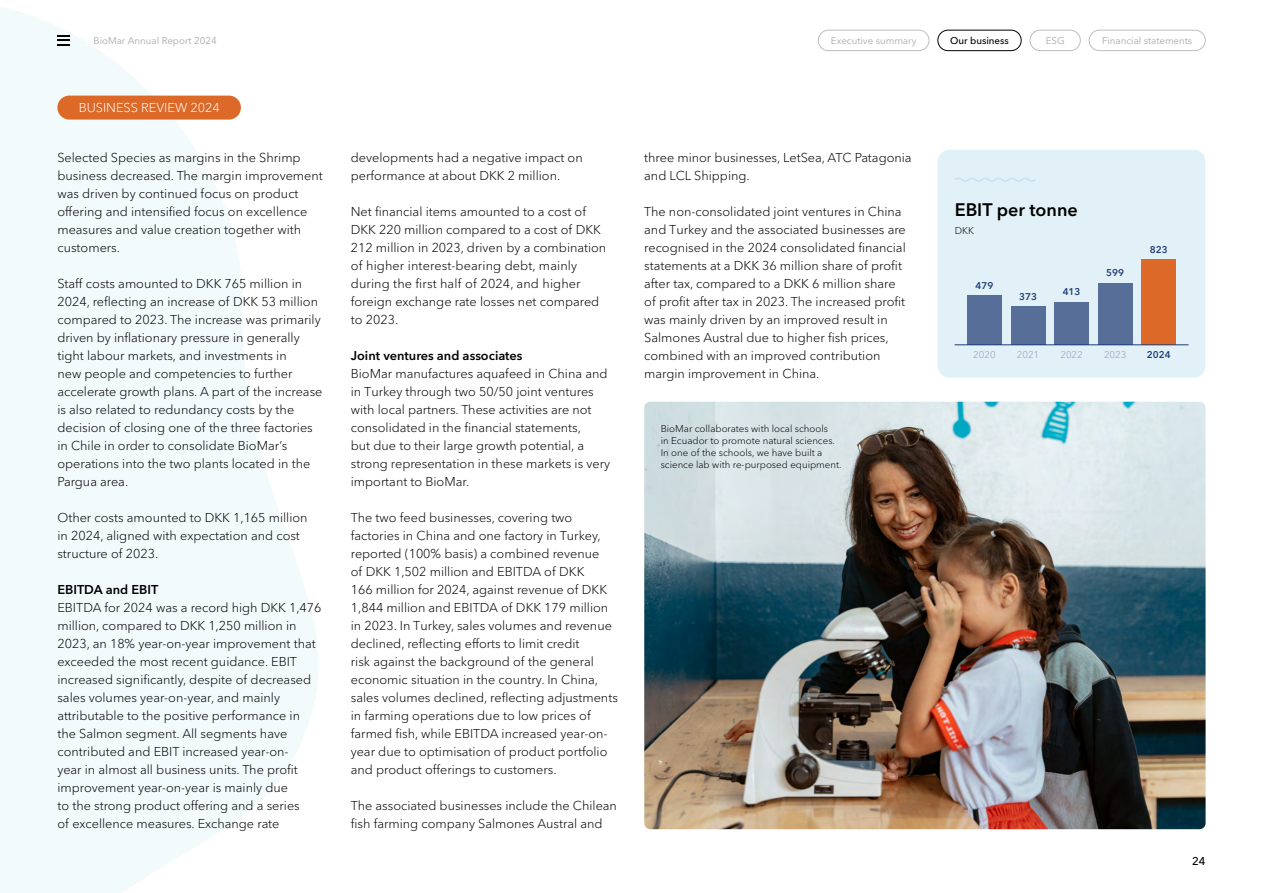
<style>
.page{position:relative;width:1263px;height:893px;background:#fff}
.page>*{position:absolute;margin:0;border:0;box-sizing:border-box;transform-origin:0 0}
.t1{font:600 18px "Avenir Next LT Pro";color:#000}
.t2{font:300 12.75px/18px "Avenir Next LT Pro";color:#000}
.t3{font:600 12.75px "Avenir Next LT Pro";color:#000}
.t4{font:300 12.75px "Avenir Next LT Pro";color:#fff}
.t5{font:500 11.25px "Avenir Next LT Pro";color:#000}
.t6{font:300 9.75px/12px "Avenir Next LT Pro";color:#000}
.t7{font:9.75px "Avenir Next LT Pro";color:#a7a9ac}
.t8{font:600 9.75px "Avenir Next LT Pro";color:#1f3e77}
.t9{font:300 9.75px "Avenir Next LT Pro";color:#8f9fbb}
.t10{font:500 9.75px "Avenir Next LT Pro";color:#000}
</style>
<div class="page">
<div style="left:938px;top:150px;width:267px;height:228px;background:#e1f1f7;border-radius:12px"></div>
<svg style="left:0;top:7px;width:318px;height:886px;fill:#f3fafc"></svg>
<div style="left:1142px;top:260px;width:34px;height:85px;background:#dd6928"></div>
<div style="left:1054px;top:302px;width:35px;height:43px;background:#576e99"></div>
<div style="left:1011px;top:306px;width:34px;height:39px;background:#576e99"></div>
<div style="left:967px;top:295px;width:34px;height:50px;background:#576e99"></div>
<div style="left:1098px;top:283px;width:34px;height:62px;background:#576e99"></div>
<hr style="left:955px;top:345px;width:233px;height:1px;background:#1f3e77">
<svg style="left:955px;top:177px;width:81px;height:5px"></svg>
<img style="left:644px;top:402px;width:561px;height:427px">
<div style="left:57px;top:96px;width:184px;height:24px;background:#dd6928;border-radius:12px"></div>
<svg style="left:57px;top:36px;width:13px;height:9px"></svg>
<div style="left:1030px;top:30px;width:51px;height:21px;border:1px solid #bcbec0;border-radius:10px"></div>
<div style="left:818px;top:30px;width:111px;height:21px;border:1px solid #bcbec0;border-radius:10px"></div>
<div style="left:1089px;top:30px;width:116px;height:21px;border:1px solid #bcbec0;border-radius:10px"></div>
<div style="left:937px;top:30px;width:84px;height:21px;border:1px solid #000;border-radius:10px"></div>
<p class="t7" style="left:94px;top:35px;width:125px">BioMar Annual Report 2024</p>
<p class="t7" style="left:831px;top:34px;width:87px">Executive summary</p>
<p class="t10" style="left:950px;top:34px;width:60px">Our business</p>
<p class="t7" style="left:1046px;top:34px;width:20px">ESG</p>
<p class="t7" style="left:1102px;top:34px;width:92px">Financial statements</p>
<p class="t4" style="left:79px;top:100px;width:142px">BUSINESS REVIEW 2024</p>
<p class="t2" style="left:57px;top:148px;width:267px">Selected Species as margins in the Shrimp business decreased. The margin improvement was driven by continued focus on product offering and intensified focus on excellence measures and value creation together with customers.</p>
<p class="t2" style="left:57px;top:274px;width:267px">Staff costs amounted to DKK 765 million in 2024, reflecting an increase of DKK 53 million compared to 2023. The increase was primarily driven by inflationary pressure in generally tight labour markets, and investments in<br>new people and competencies to further accelerate growth plans. A part of the increase is also related to redundancy costs by the decision of closing one of the three factories in Chile in order to consolidate BioMar’s operations into the two plants located in the Pargua area.</p>
<p class="t2" style="left:57px;top:508px;width:252px">Other costs amounted to DKK 1,165 million in 2024, aligned with expectation and cost structure of 2023.</p>
<p class="t3" style="left:57px;top:582px;width:102px">EBITDA and EBIT</p>
<p class="t2" style="left:57px;top:598px;width:266px">EBITDA for 2024 was a record high DKK 1,476 million, compared to DKK 1,250 million in 2023, an 18% year-on-year improvement that exceeded the most recent guidance. EBIT increased significantly, despite of decreased sales volumes year-on-year, and mainly attributable to the positive performance in the Salmon segment. All segments have contributed and EBIT increased year-on-<br>year in almost all business units. The profit improvement year-on-year is mainly due<br>to the strong product offering and a series<br>of excellence measures. Exchange rate</p>
<p class="t2" style="left:351px;top:148px;width:233px">developments had a negative impact on performance at about DKK 2 million.</p>
<p class="t2" style="left:351px;top:202px;width:257px">Net financial items amounted to a cost of DKK 220 million compared to a cost of DKK 212 million in 2023, driven by a combination of higher interest-bearing debt, mainly during the first half of 2024, and higher foreign exchange rate losses net compared to 2023.</p>
<p class="t3" style="left:351px;top:348px;width:173px">Joint ventures and associates</p>
<p class="t2" style="left:351px;top:364px;width:261px">BioMar manufactures aquafeed in China and in Turkey through two 50/50 joint ventures with local partners. These activities are not consolidated in the financial statements,<br>but due to their large growth potential, a strong representation in these markets is very important to BioMar.</p>
<p class="t2" style="left:351px;top:508px;width:269px">The two feed businesses, covering two factories in China and one factory in Turkey, reported (100% basis) a combined revenue<br>of DKK 1,502 million and EBITDA of DKK<br>166 million for 2024, against revenue of DKK 1,844 million and EBITDA of DKK 179 million in 2023. In Turkey, sales volumes and revenue declined, reflecting efforts to limit credit<br>risk against the background of the general economic situation in the country. In China, sales volumes declined, reflecting adjustments in farming operations due to low prices of farmed fish, while EBITDA increased year-on&shy;year due to optimisation of product portfolio and product offerings to customers.</p>
<p class="t2" style="left:351px;top:796px;width:268px">The associated businesses include the Chilean fish farming company Salmones Austral and</p>
<p class="t2" style="left:644px;top:148px;width:269px">three minor businesses, LetSea, ATC Patagonia and LCL Shipping.</p>
<p class="t2" style="left:644px;top:202px;width:263px">The non-consolidated joint ventures in China and Turkey and the associated businesses are recognised in the 2024 consolidated financial statements at a DKK 36 million share of profit after tax, compared to a DKK 6 million share of profit after tax in 2023. The increased profit was mainly driven by an improved result in Salmones Austral due to higher fish prices, combined with an improved contribution margin improvement in China.</p>
<p class="t6" style="left:661px;top:422px;width:182px">BioMar collaborates with local schools<br>in Ecuador to promote natural sciences.<br>In one of the schools, we have built a science lab with re-purposed equipment.</p>
<h1 class="t1" style="left:955px;top:198px;width:125px">EBIT per tonne</h1>
<p class="t6" style="left:955px;top:224px;width:21px">DKK</p>
<p class="t8" style="left:975px;top:279px;width:19px">479</p>
<p class="t8" style="left:1019px;top:290px;width:19px">373</p>
<p class="t8" style="left:1063px;top:286px;width:19px">413</p>
<p class="t8" style="left:1106px;top:267px;width:19px">599</p>
<p class="t8" style="left:1150px;top:244px;width:19px">823</p>
<p class="t9" style="left:973px;top:349px;width:24px">2020</p>
<p class="t9" style="left:1017px;top:349px;width:24px">2021</p>
<p class="t9" style="left:1060px;top:349px;width:24px">2022</p>
<p class="t9" style="left:1104px;top:349px;width:24px">2023</p>
<p class="t8" style="left:1147px;top:349px;width:25px">2024</p>
<p class="t5" style="left:1192px;top:854px;width:15px">24</p>
</div>
